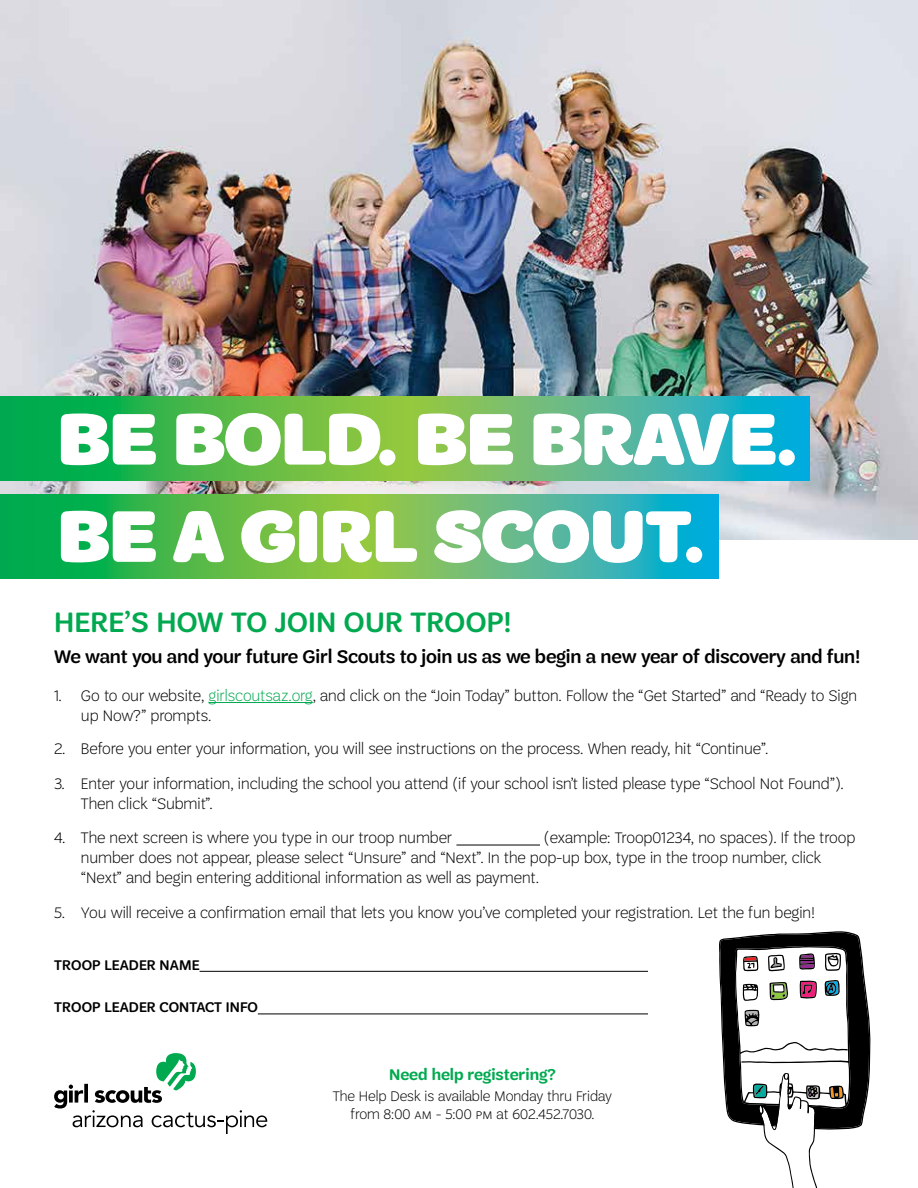
<style>
.page{position:relative;width:918px;height:1188px;background:#fff}
.page>*{position:absolute;margin:0;border:0;box-sizing:border-box;transform-origin:0 0}
.t1{font:500 30px "Trefoil Sans";letter-spacing:.01em;color:#00a94f}
.t2{font:500 19.5px "Trefoil Sans";letter-spacing:-.01em;color:#000}
.t3{font:200 16.5px/19.8px "Trefoil Sans";color:#000}
.t4{font:600 16.5px "Trefoil Sans";color:#00a94f}
.t5{font:200 15px/18px "Trefoil Sans";color:#000;text-align:center}
.t6{font:500 15px "Trefoil Sans";letter-spacing:.01em;color:#000}
.s1{color:#00a94f}
</style>
<div class="page">
<img style="left:0;top:0;width:918px;height:540px">
<svg style="left:719px;top:931px;width:152px;height:257px"></svg>
<hr style="left:209px;top:702px;width:104px;height:1px;background:#00a94f">
<hr style="left:456px;top:845px;width:84px;height:1px;background:#000">
<hr style="left:200px;top:971px;width:448px;height:1px;background:#000">
<hr style="left:258px;top:1014px;width:390px;height:1px;background:#000">
<svg style="left:54px;top:1053px;width:213px;height:81px"></svg>
<svg style="left:0;top:494px;width:719px;height:84px;background:#43b66b"></svg>
<svg style="left:0;top:397px;width:810px;height:84px;background:#45b76c"></svg>
<svg style="left:61px;top:413px;width:95px;height:52px"></svg>
<svg style="left:176px;top:413px;width:204px;height:53px"></svg>
<div style="left:379px;top:449px;width:16px;height:17px;background:#fff;border-radius:50%"></div>
<svg style="left:418px;top:413px;width:95px;height:52px"></svg>
<svg style="left:534px;top:413px;width:242px;height:52px"></svg>
<div style="left:779px;top:449px;width:16px;height:17px;background:#fff;border-radius:50%"></div>
<svg style="left:61px;top:511px;width:95px;height:51px"></svg>
<svg style="left:172px;top:511px;width:53px;height:51px"></svg>
<svg style="left:241px;top:510px;width:76px;height:53px"></svg>
<svg style="left:323px;top:511px;width:94px;height:51px"></svg>
<svg style="left:434px;top:510px;width:257px;height:53px"></svg>
<div style="left:686px;top:547px;width:16px;height:16px;background:#fff;border-radius:50%"></div>
<h1 class="t1" style="left:54px;top:606px;width:459px">HERE’S HOW TO JOIN OUR TROOP!</h1>
<p class="t2" style="left:54px;top:645px;width:808px">We want you and your future Girl Scouts to join us as we begin a new year of discovery and fun!</p>
<p class="t3" style="left:81px;top:686px;width:778px;text-indent:-27px">1. Go to our website, <span class="s1">girlscoutsaz.org</span>, and click on the “Join Today” button. Follow the “Get Started” and “Ready to Sign up Now?” prompts.</p>
<p class="t3" style="left:54px;top:739px;width:716px">2. Before you enter your information, you will see instructions on the process. When ready, hit “Continue”.</p>
<p class="t3" style="left:81px;top:774px;width:764px;text-indent:-27px">3. Enter your information, including the school you attend (if your school isn’t listed please type “School Not Found”).<br>Then click “Submit”.</p>
<p class="t3" style="left:54px;top:828px;width:400px">4. The next screen is where you type in our troop number</p>
<p class="t3" style="left:81px;top:828px;width:776px;text-indent:463px">(example: Troop01234, no spaces). If the troop number does not appear, please select “Unsure” and “Next”. In the pop-up box, type in the troop number, click “Next” and begin entering additional information as well as payment.</p>
<p class="t3" style="left:54px;top:903px;width:762px">5. You will receive a confirmation email that lets you know you’ve completed your registration. Let the fun begin!</p>
<p class="t6" style="left:54px;top:957px;width:147px">TROOP LEADER NAME</p>
<p class="t6" style="left:54px;top:999px;width:205px">TROOP LEADER CONTACT INFO</p>
<p class="t4" style="left:389px;top:1066px;width:168px">Need help registering?</p>
<p class="t5" style="left:333px;top:1087px;width:281px">The Help Desk is available Monday thru Friday from 8:00 am - 5:00 pm at 602.452.7030.</p>
</div>
